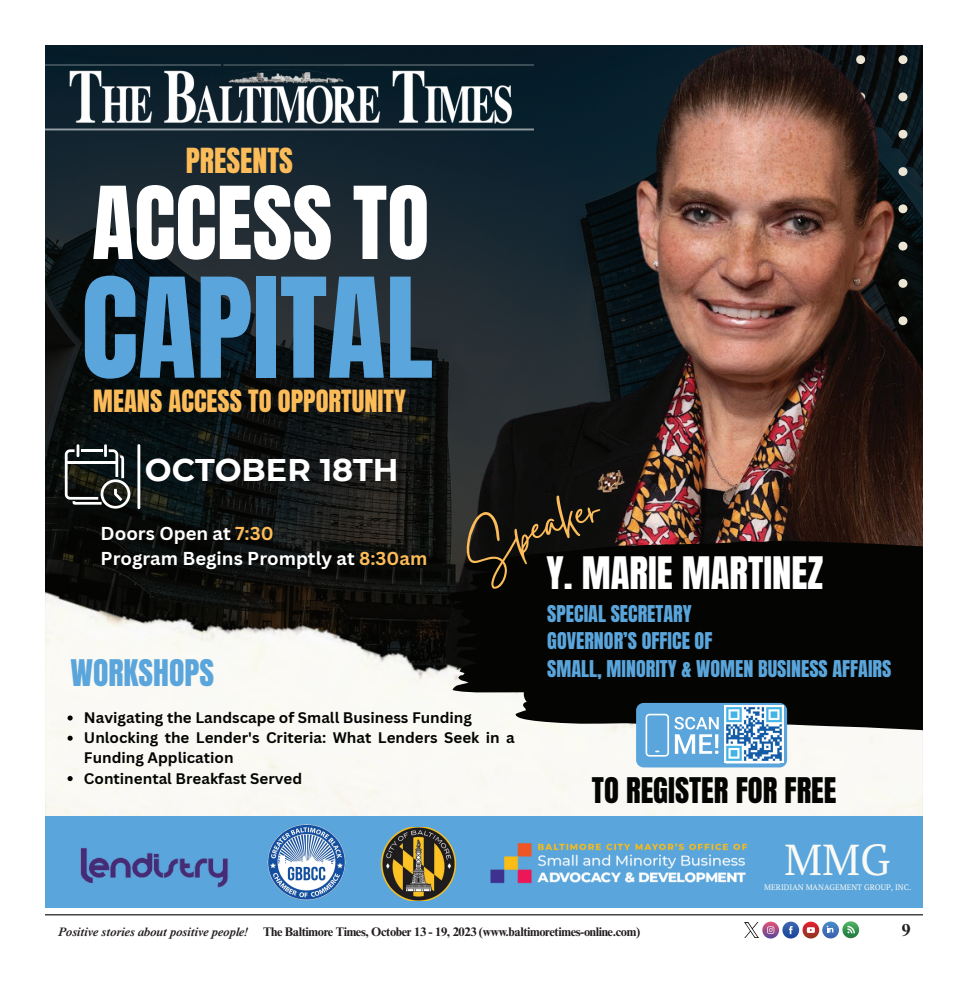
<style>
.page{position:relative;width:968px;height:990px;background:#fff}
.page>*{position:absolute;margin:0;border:0;box-sizing:border-box;transform-origin:0 0}
.t1{font:117.75px "Anton";color:#5aa5db}
.t2{font:85.38px "Anton";color:#fff}
.t3{font:62.38px "Gistesy";color:#fcbc59}
.t4{font:43.12px "PT Serif";color:#fafaf5}
.t5{font:38.12px "Anton";color:#fff}
.t6{font:700 31.25px "Montserrat";color:#fff}
.t7{font:31.12px "Anton";color:#5aa5db}
.t8{font:30px "Anton";color:#040503}
.t9{font:29.38px "Anton";color:#fcbc59}
.t10{font:26.12px "Anton";color:#fcbc59}
.t11{font:19.75px/27.5px "Anton";color:#5aa5db}
.t12{font:700 18.25px/25.1px "Canva Sans";color:#fff}
.t13{font:700 17.5px "Times NRMT Std";color:#231f20}
.t14{font:700 14.88px/20.1px "Canva Sans";color:#040503}
.t15{font:700 12.5px "Times NRMT Std";letter-spacing:-.03em;color:#231f20}
.t16{font:italic 600 12.5px "Times NRMT Std";letter-spacing:-.03em;color:#231f20}
.t17{font:7.88px "PT Serif";letter-spacing:-.005em;color:#fafaf5}
.s1{color:#fcbc59}
</style>
<div class="page">
<img style="left:842px;top:921px;width:17px;height:17px">
<svg style="left:847px;top:926px;width:8px;height:7px"></svg>
<img style="left:762px;top:922px;width:17px;height:17px">
<svg style="left:767px;top:926px;width:7px;height:8px"></svg>
<img style="left:782px;top:922px;width:17px;height:17px">
<svg style="left:789px;top:926px;width:3px;height:8px"></svg>
<img style="left:802px;top:922px;width:17px;height:17px">
<svg style="left:806px;top:927px;width:8px;height:6px"></svg>
<img style="left:822px;top:922px;width:17px;height:16px">
<svg style="left:826px;top:926px;width:7px;height:6px"></svg>
<img style="left:745px;top:923px;width:13px;height:14px">
<hr style="left:45px;top:914px;width:877px;height:1px;background:#231f20">
<img style="left:45px;top:45px;width:401px;height:134px">
<img style="left:446px;top:45px;width:476px;height:134px">
<img style="left:45px;top:179px;width:877px;height:637px">
<div style="left:45px;top:816px;width:878px;height:92px;background:#5aa5db"></div>
<img style="left:45px;top:64px;width:488px;height:67px">
<img style="left:80px;top:848px;width:148px;height:40px">
<img style="left:380px;top:828px;width:77px;height:73px">
<img style="left:490px;top:843px;width:258px;height:41px">
<img style="left:267px;top:824px;width:78px;height:76px">
<svg style="left:446px;top:540px;width:476px;height:206px;background:#1f1f1d"></svg>
<hr style="left:137px;top:445px;width:3px;height:63px;background:#fff">
<svg style="left:65px;top:444px;width:65px;height:65px"></svg>
<svg style="left:636px;top:703px;width:151px;height:64px;background:#73b2df"></svg>
<img style="left:724px;top:705px;width:59px;height:58px">
<svg style="left:68px;top:716px;width:5px;height:5px"></svg>
<svg style="left:68px;top:736px;width:5px;height:5px"></svg>
<svg style="left:68px;top:776px;width:5px;height:5px"></svg>
<p class="t9" style="left:186px;top:146px;width:109px">PRESENTS</p>
<p class="t2" style="left:92px;top:180px;width:339px">ACCESS TO</p>
<p class="t1" style="left:81px;top:268px;width:353px">CAPITAL</p>
<p class="t10" style="left:93px;top:388px;width:314px">MEANS ACCESS TO OPPORTUNITY</p>
<p class="t6" style="left:145px;top:447px;width:255px">OCTOBER 18TH</p>
<p class="t3" style="left:451px;top:510px;width:140px;rotate:-19deg">Speaker</p>
<p class="t12" style="left:101px;top:521px;width:328px">Doors Open at <span class="s1">7:30<br></span>Program Begins Promptly at <span class="s1">8:30am</span></p>
<p class="t5" style="left:546px;top:554px;width:278px">Y. MARIE MARTINEZ</p>
<p class="t11" style="left:547px;top:601px;width:345px">SPECIAL SECRETARY<br>GOVERNOR’S OFFICE OF<br>SMALL, MINORITY &amp; WOMEN BUSINESS AFFAIRS</p>
<p class="t7" style="left:70px;top:657px;width:145px">WORKSHOPS</p>
<p class="t14" style="left:84px;top:708px;width:432px">Navigating the Landscape of Small Business Funding Unlocking the Lender's Criteria: What Lenders Seek in a Funding Application<br>Continental Breakfast Served</p>
<p class="t8" style="left:592px;top:775px;width:246px">TO REGISTER FOR FREE</p>
<p class="t4" style="left:784px;top:831px;width:108px">MMG</p>
<p class="t17" style="left:764px;top:882px;width:148px">MERIDIAN MANAGEMENT GROUP, INC.</p>
<p class="t16" style="left:58px;top:925px;width:192px">Positive stories about positive people!</p>
<p class="t15" style="left:263px;top:924px;width:378px">The Baltimore Times, October 13 - 19, 2023 (www.baltimoretimes-online.com)</p>
<p class="t13" style="left:901px;top:919px;width:10px">9</p>
</div>
